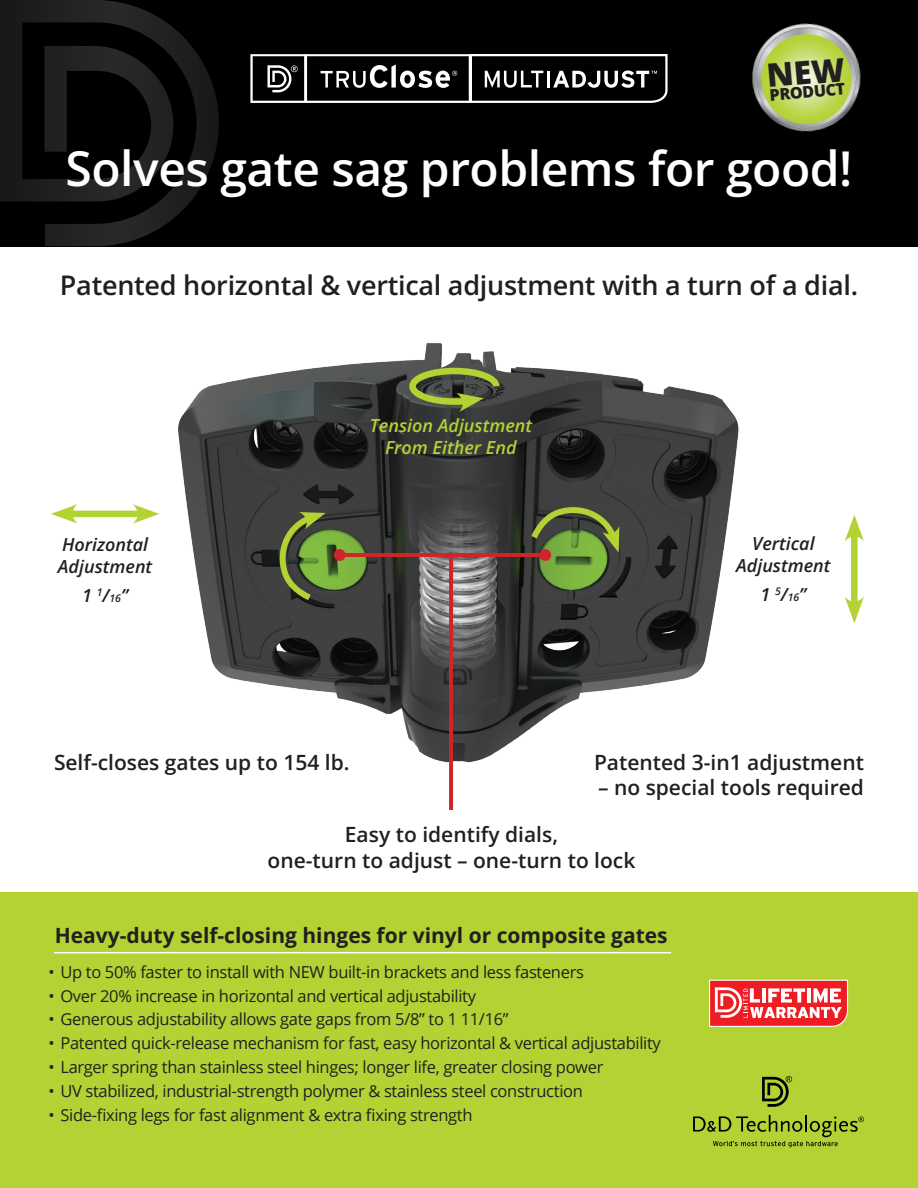
<style>
.page{position:relative;width:918px;height:1188px;background:#fff}
.page>*{position:absolute;margin:0;border:0;box-sizing:border-box;transform-origin:0 0}
.t1{font:600 48px "Open Sans";letter-spacing:-.01em;color:#fff}
.t2{font:600 27px "Open Sans";letter-spacing:-.01em;color:#231f20}
.t3{font:600 21px/25.2px "Open Sans";color:#231f20;text-align:center}
.t4{font:700 21px "Open Sans";color:#231f20}
.t5{font:italic 600 18px/21.6px "Open Sans";color:#231f20;text-align:center}
.t6{font:italic 600 18px/21.6px "Open Sans";color:#b3d234;text-align:center}
.t7{font:16.5px "Open Sans";letter-spacing:-.02em;color:#231f20}
.t8{font:800 16.05px "Open Sans";color:#231f20}
.t9{font:900 condensed 12.45px "Myriad Pro";color:#231f20}
.t10{font:italic 600 10.5px "Open Sans";color:#231f20}
.s1{font-size:18px}
.s2{font-size:10.5px}
</style>
<div class="page">
<div style="left:0;top:892px;width:918px;height:296px;background:#b3d234"></div>
<svg style="left:709px;top:979px;width:140px;height:48px;background:#f16a6a"></svg>
<svg style="left:762px;top:1076px;width:30px;height:31px"></svg>
<svg style="left:693px;top:1115px;width:171px;height:32px"></svg>
<img style="left:178px;top:343px;width:561px;height:420px">
<hr style="left:54px;top:952px;width:617px;height:1px;background:#fff">
<div style="left:851px;top:530px;width:7px;height:78px;background:#b3d234"></div>
<svg style="left:845px;top:515px;width:19px;height:26px"></svg>
<svg style="left:845px;top:597px;width:19px;height:26px"></svg>
<div style="left:66px;top:511px;width:78px;height:6px;background:#b3d234"></div>
<svg style="left:133px;top:504px;width:26px;height:20px"></svg>
<svg style="left:51px;top:504px;width:26px;height:20px"></svg>
<svg style="left:406px;top:364px;width:97px;height:48px;background:#606a41"></svg>
<hr style="left:340px;top:553px;width:205px;height:4px;background:#d1232a">
<div style="left:334px;top:549px;width:12px;height:12px;background:#d1232a;border-radius:50%"></div>
<div style="left:539px;top:549px;width:12px;height:12px;background:#d1232a;border-radius:50%"></div>
<svg style="left:449px;top:557px;width:4px;height:253px"></svg>
<svg style="left:277px;top:510px;width:49px;height:95px;background:#5d723a"></svg>
<svg style="left:526px;top:505px;width:96px;height:48px;background:#5d6f3a"></svg>
<div style="left:0;top:0;width:918px;height:246px;background:#000001"></div>
<svg style="left:0;top:0;width:219px;height:246px"></svg>
<img style="left:751px;top:23px;width:110px;height:109px">
<svg style="left:250px;top:54px;width:418px;height:49px"></svg>
<svg style="left:759px;top:34px;width:94px;height:92px;background:#b2c36e"></svg>
<p class="t9" style="left:764px;top:69px;width:76px;rotate:-16deg">CHOICE FOR ONLY</p>
<p class="t8" style="left:769px;top:83px;width:77px;rotate:-5deg">PRODUCT</p>
<h1 class="t1" style="left:66px;top:136px;width:788px">Solves gate sag problems for good!</h1>
<h2 class="t2" style="left:60px;top:266px;width:800px">Patented horizontal &amp; vertical adjustment with a turn of a dial.</h2>
<p class="t5" style="left:58px;top:533px;width:96px;text-align:left">Horizontal<br>Adjustment</p>
<p class="t5" style="left:82px;top:584px;width:11px">1</p>
<p class="t10" style="left:97px;top:591px;width:33px">1<span class="s1">/</span>16<span class="s1">”</span></p>
<p class="t6" style="left:370px;top:414px;width:164px">Tension Adjustment<br>From Either End</p>
<p class="t5" style="left:736px;top:532px;width:96px">Vertical<br>Adjustment</p>
<p class="t5" style="left:760px;top:583px;width:47px">1 <sup>5</sup>/<span class="s2">16</span>”</p>
<p class="t3" style="left:54px;top:749px;width:297px">Self-closes gates up to 154 lb.</p>
<p class="t3" style="left:594px;top:749px;width:272px">Patented 3-in1 adjustment</p>
<p class="t3" style="left:598px;top:774px;width:267px">– no special tools required</p>
<p class="t3" style="left:268px;top:822px;width:369px">Easy to identify dials,<br>one-turn to adjust – one-turn to lock</p>
<p class="t4" style="left:55px;top:921px;width:615px">Heavy-duty self-closing hinges for vinyl or composite gates</p>
<p class="t7" style="left:48px;top:961px;width:537px">• Up to 50% faster to install with NEW built-in brackets and less fasteners</p>
<p class="t7" style="left:48px;top:984px;width:429px">• Over 20% increase in horizontal and vertical adjustability</p>
<p class="t7" style="left:48px;top:1008px;width:462px">• Generous adjustability allows gate gaps from 5/8” to 1 11/16”</p>
<p class="t7" style="left:48px;top:1032px;width:614px">• Patented quick-release mechanism for fast, easy horizontal &amp; vertical adjustability</p>
<p class="t7" style="left:48px;top:1056px;width:557px">• Larger spring than stainless steel hinges; longer life, greater closing power</p>
<p class="t7" style="left:48px;top:1079px;width:536px">• UV stabilized, industrial-strength polymer &amp; stainless steel construction</p>
<p class="t7" style="left:48px;top:1103px;width:426px">• Side-fixing legs for fast alignment &amp; extra fixing strength</p>
</div>
